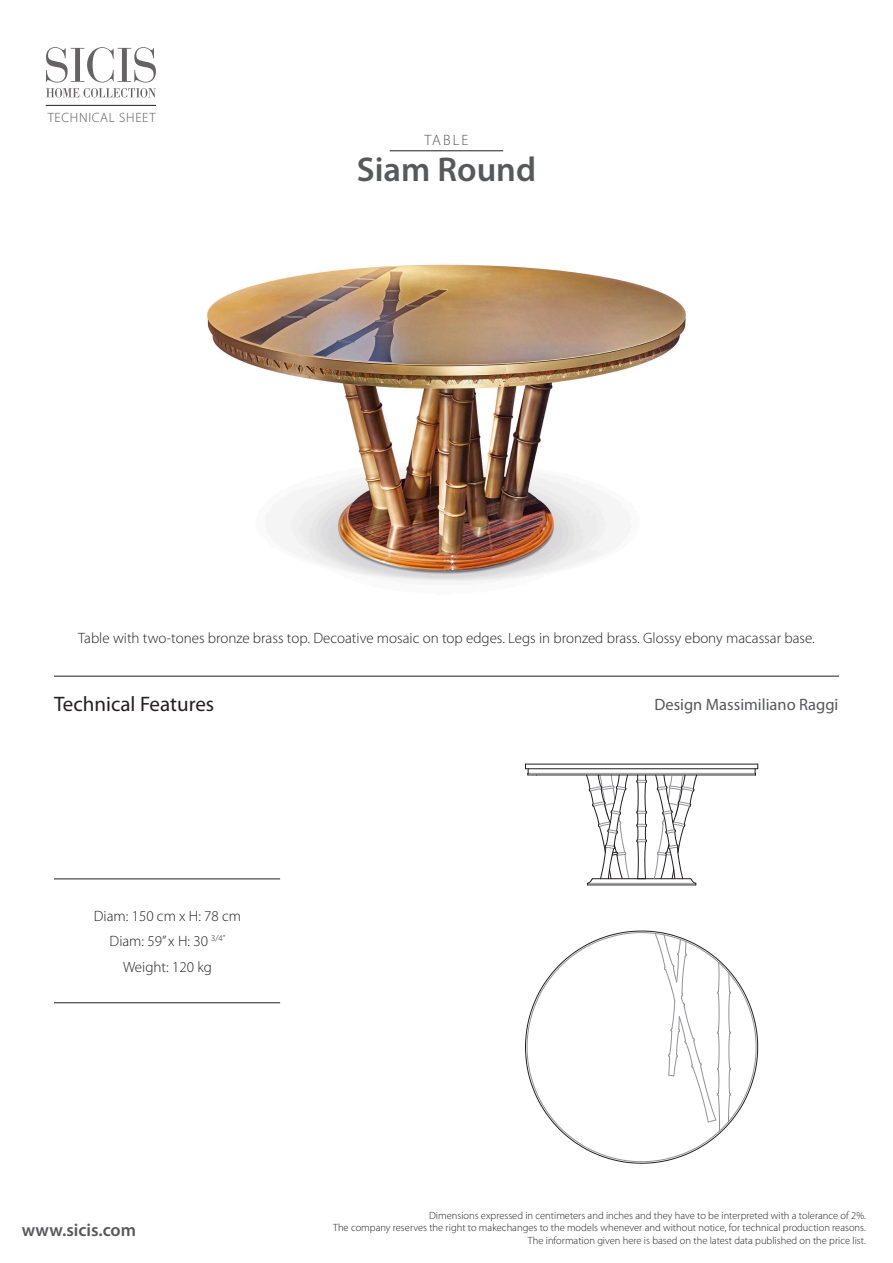
<style>
.page{position:relative;width:893px;height:1263px;background:#fff}
.page>*{position:absolute;margin:0;border:0;box-sizing:border-box;transform-origin:0 0}
.t1{font:600 34.5px "Myriad Pro";color:#57585a}
.t2{font:21px "Myriad Pro";color:#231f20}
.t3{font:600 18px "Myriad Pro";color:#57585a}
.t4{font:16.5px "Myriad Pro";color:#57585a}
.t5{font:300 15px "Myriad Pro";color:#231f20}
.t6{font:300 15px "Myriad Pro";letter-spacing:.14em;color:#57585a}
.t7{font:300 13.5px "Myriad Pro";letter-spacing:.05em;color:#57585a}
.t8{font:300 10.5px/12.6px "Myriad Pro";color:#231f20;text-align:right}
</style>
<div class="page">
<hr style="left:54px;top:676px;width:785px;height:1px;background:#231f20">
<svg style="left:46px;top:47px;width:110px;height:50px"></svg>
<hr style="left:46px;top:105px;width:110px;height:1px;background:#231f20">
<hr style="left:390px;top:151px;width:113px;height:1px;background:#231f20">
<hr style="left:54px;top:879px;width:226px;height:1px;background:#231f20">
<hr style="left:54px;top:1002px;width:226px;height:1px;background:#231f20">
<hr style="left:587px;top:885px;width:109px;height:1px;background:#231f20">
<hr style="left:593px;top:878px;width:98px;height:1px;background:#231f20">
<hr style="left:587px;top:883px;width:109px;height:1px;background:#929497">
<hr style="left:528px;top:775px;width:227px;height:1px;background:#231f20">
<div style="left:525px;top:764px;width:233px;height:5px;border:1px solid #231f20"></div>
<hr style="left:528px;top:773px;width:227px;height:1px;background:#929497">
<svg style="left:636px;top:775px;width:11px;height:104px"></svg>
<svg style="left:586px;top:774px;width:43px;height:111px"></svg>
<svg style="left:654px;top:774px;width:43px;height:111px"></svg>
<svg style="left:525px;top:930px;width:233px;height:233px"></svg>
<svg style="left:527px;top:932px;width:229px;height:230px"></svg>
<svg style="left:728px;top:972px;width:3px;height:150px"></svg>
<svg style="left:655px;top:933px;width:65px;height:198px"></svg>
<img style="left:206px;top:264px;width:480px;height:317px">
<p class="t7" style="left:48px;top:109px;width:110px">TECHNICAL SHEET</p>
<h3 class="t6" style="left:424px;top:131px;width:46px">TABLE</h3>
<p class="t1" style="left:357px;top:151px;width:181px">Siam Round</p>
<p class="t5" style="left:78px;top:629px;width:738px">Table with two-tones bronze brass top. Decoative mosaic on top edges. Legs in bronzed brass. Glossy ebony macassar base.</p>
<h2 class="t2" style="left:54px;top:692px;width:162px">Technical Features</h2>
<p class="t5" style="left:94px;top:907px;width:149px">Diam: 150 cm x H: 78 cm</p>
<p class="t5" style="left:110px;top:932px;width:117px">Diam: 59” x H: 30 <sup>3/4”</sup></p>
<p class="t5" style="left:123px;top:958px;width:90px">Weight: 120 kg</p>
<h3 class="t4" style="left:654px;top:696px;width:186px">Design Massimiliano Raggi</h3>
<h3 class="t3" style="left:22px;top:1220px;width:116px">www.sicis.com</h3>
<p class="t8" style="left:333px;top:1208px;width:534px">Dimensions expressed in centimeters and inches and they have to be interpreted with a tolerance of 2%.<br>The company reserves the right to makechanges to the models whenever and without notice, for technical production reasons.<br>The information given here is based on the latest data published on the price list.</p>
</div>
